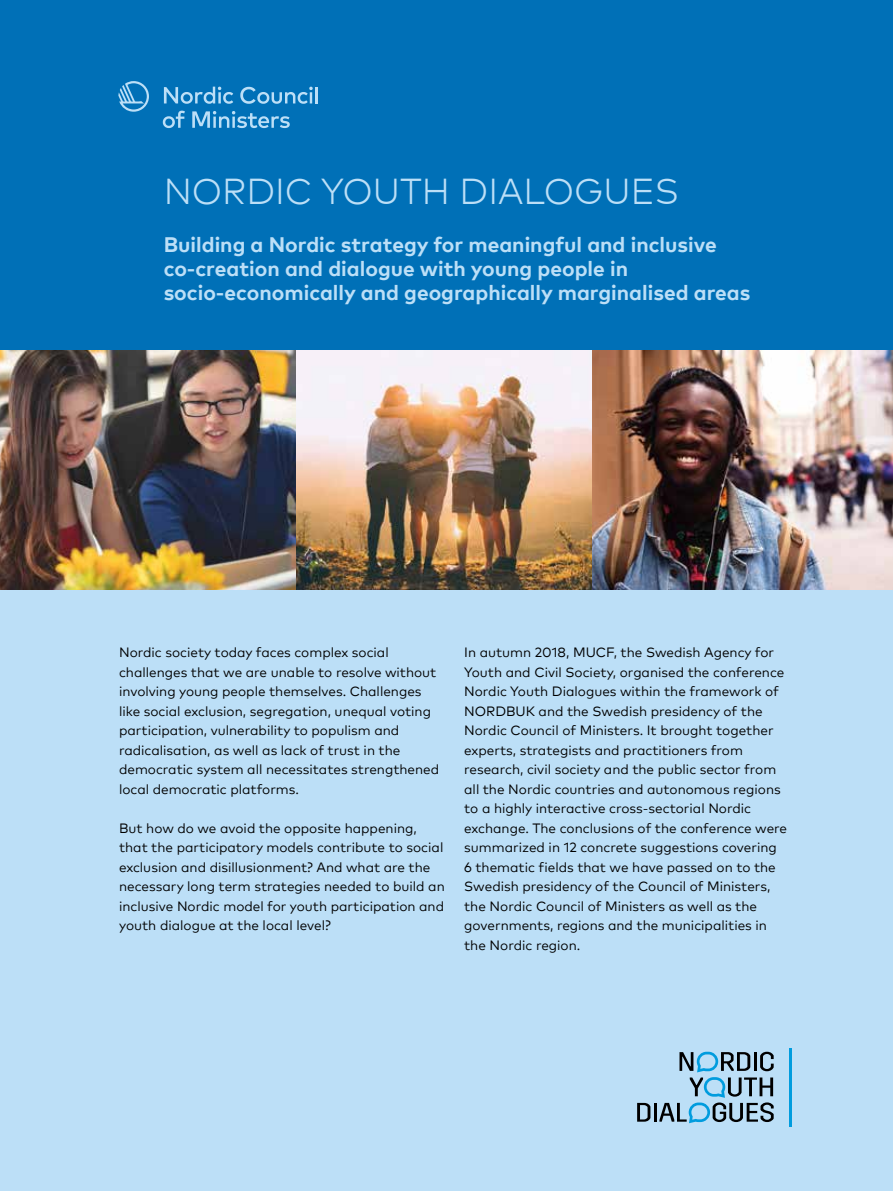
<style>
.page{position:relative;width:893px;height:1191px;background:#bcdff7}
.page>*{position:absolute;margin:0;border:0;box-sizing:border-box;transform-origin:0 0}
.t1{font:300 36px "Mark Pro";color:#bcdff7}
.t2{font:700 21px/24px "Mark Pro";color:#bcdff7}
.t3{font:13.5px/19.5px "Mark Pro";color:#000}
</style>
<div class="page">
<div style="left:0;top:0;width:893px;height:351px;background:#0070b7"></div>
<img style="left:0;top:351px;width:893px;height:238px">
<svg style="left:164px;top:87px;width:69px;height:17px"></svg>
<svg style="left:240px;top:87px;width:73px;height:17px"></svg>
<hr style="left:315px;top:87px;width:3px;height:16px;background:#bcdff7">
<svg style="left:163px;top:111px;width:22px;height:17px"></svg>
<svg style="left:192px;top:111px;width:98px;height:17px"></svg>
<svg style="left:118px;top:81px;width:31px;height:31px"></svg>
<hr style="left:789px;top:1047px;width:3px;height:79px;background:#009cde">
<svg style="left:637px;top:1102px;width:13px;height:19px"></svg>
<hr style="left:654px;top:1102px;width:3px;height:19px;background:#000">
<svg style="left:659px;top:1051px;width:115px;height:72px"></svg>
<h1 class="t1" style="left:164px;top:165px;width:517px">NORDIC YOUTH DIALOGUES</h1>
<h2 class="t2" style="left:164px;top:231px;width:588px">Building a Nordic strategy for meaningful and inclusive co-creation and dialogue with young people in socio-economically and geographically marginalised areas</h2>
<p class="t3" style="left:119px;top:641px;width:322px">Nordic society today faces complex social challenges that we are unable to resolve without involving young people themselves. Challenges like social exclusion, segregation, unequal voting participation, vulnerability to populism and radicalisation, as well as lack of trust in the democratic system all necessitates strengthened local democratic platforms.</p>
<p class="t3" style="left:119px;top:817px;width:327px">But how do we avoid the opposite happening, that the participatory models contribute to social exclusion and disillusionment? And what are the necessary long term strategies needed to build an inclusive Nordic model for youth participation and youth dialogue at the local level?</p>
<p class="t3" style="left:464px;top:641px;width:324px">In autumn 2018, MUCF, the Swedish Agency for Youth and Civil Society, organised the conference Nordic Youth Dialogues within the framework of NORDBUK and the Swedish presidency of the Nordic Council of Ministers. It brought together experts, strategists and practitioners from research, civil society and the public sector from all the Nordic countries and autonomous regions to a highly interactive cross-sectorial Nordic exchange. The conclusions of the conference were summarized in 12 concrete suggestions covering 6 thematic fields that we have passed on to the Swedish presidency of the Council of Ministers, the Nordic Council of Ministers as well as the governments, regions and the municipalities in the Nordic region.</p>
</div>
